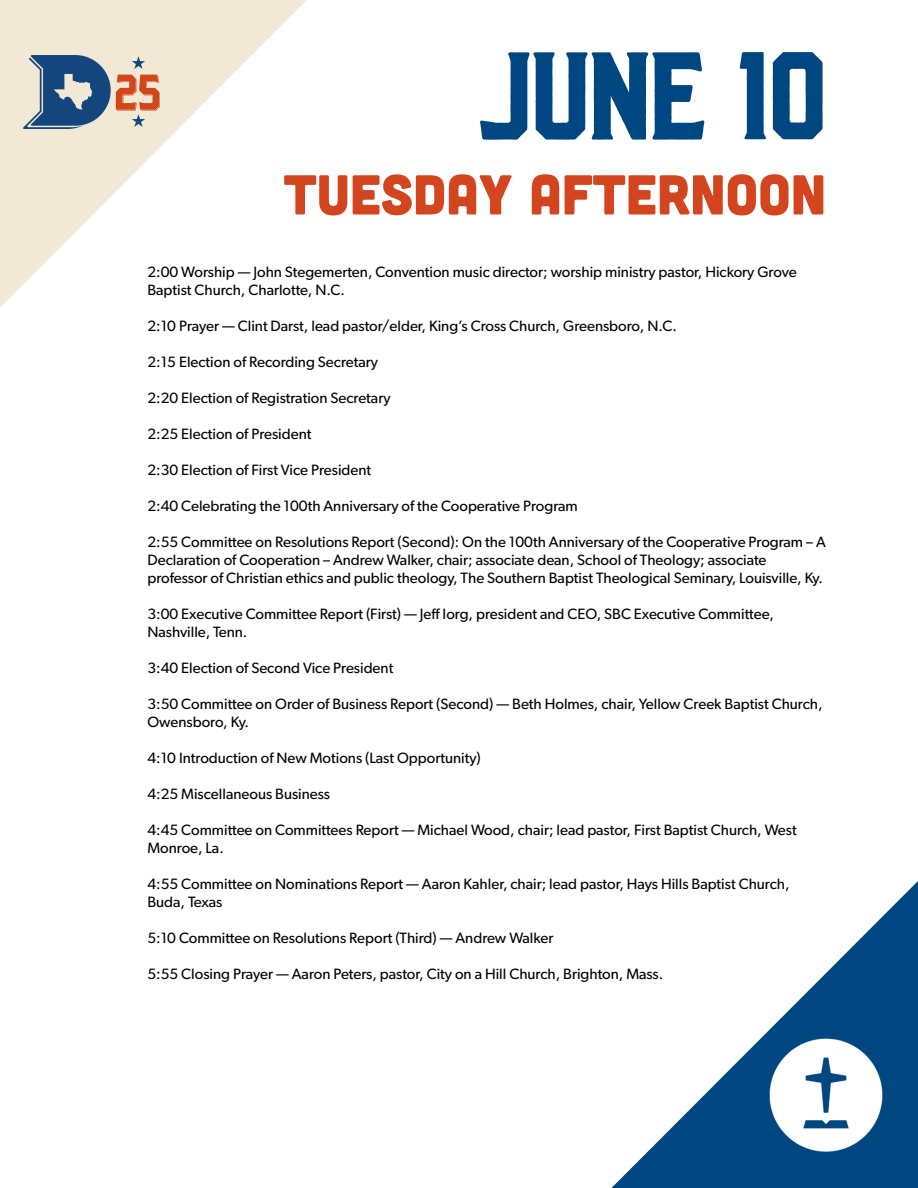
<style>
.page{position:relative;width:918px;height:1188px;background:#fff}
.page>*{position:absolute;margin:0;border:0;box-sizing:border-box;transform-origin:0 0}
.t1{font:124.5px "Dalton Rough";color:#004680}
.t2{font:55.95px "Cubano";color:#d3451e}
.t3{font:15px/18px "Gibson";color:#000}
</style>
<div class="page">
<svg style="left:0;top:0;width:307px;height:307px"></svg>
<svg style="left:611px;top:881px;width:307px;height:307px"></svg>
<img style="left:767px;top:1039px;width:119px;height:115px">
<img style="left:24px;top:55px;width:136px;height:73px">
<h1 class="t1" style="left:481px;top:46px;width:347px">JUNE 10</h1>
<p class="t2" style="left:284px;top:159px;width:544px">TUESDAY AFTERNOON</p>
<h2 class="t3" style="left:147px;top:263px;width:651px">2:00 Worship — John Stegemerten, Convention music director; worship ministry pastor, Hickory Grove<br>Baptist Church, Charlotte, N.C.</h2>
<p class="t3" style="left:147px;top:317px;width:531px">2:10 Prayer — Clint Darst, lead pastor/elder, King’s Cross Church, Greensboro, N.C.</p>
<p class="t3" style="left:147px;top:353px;width:232px">2:15 Election of Recording Secretary</p>
<p class="t3" style="left:147px;top:389px;width:245px">2:20 Election of Registration Secretary</p>
<p class="t3" style="left:147px;top:425px;width:166px">2:25 Election of President</p>
<p class="t3" style="left:147px;top:461px;width:225px">2:30 Election of First Vice President</p>
<p class="t3" style="left:147px;top:497px;width:432px">2:40 Celebrating the 100th Anniversary of the Cooperative Program</p>
<p class="t3" style="left:147px;top:533px;width:680px">2:55 Committee on Resolutions Report (Second): On the 100th Anniversary of the Cooperative Program – A<br>Declaration of Cooperation – Andrew Walker, chair; associate dean, School of Theology; associate professor of Christian ethics and public theology, The Southern Baptist Theological Seminary, Louisville, Ky.</p>
<p class="t3" style="left:147px;top:605px;width:628px">3:00 Executive Committee Report (First) — Jeff Iorg, president and CEO, SBC Executive Committee,<br>Nashville, Tenn.</p>
<p class="t3" style="left:147px;top:659px;width:247px">3:40 Election of Second Vice President</p>
<p class="t3" style="left:147px;top:695px;width:677px">3:50 Committee on Order of Business Report (Second) — Beth Holmes, chair, Yellow Creek Baptist Church,<br>Owensboro, Ky.</p>
<p class="t3" style="left:147px;top:749px;width:335px">4:10 Introduction of New Motions (Last Opportunity)</p>
<p class="t3" style="left:147px;top:785px;width:184px">4:25 Miscellaneous Business</p>
<p class="t3" style="left:147px;top:821px;width:651px">4:45 Committee on Committees Report — Michael Wood, chair; lead pastor, First Baptist Church, West<br>Monroe, La.</p>
<p class="t3" style="left:147px;top:875px;width:644px">4:55 Committee on Nominations Report — Aaron Kahler, chair; lead pastor, Hays Hills Baptist Church,<br>Buda, Texas</p>
<p class="t3" style="left:147px;top:929px;width:407px">5:10 Committee on Resolutions Report (Third) — Andrew Walker</p>
<p class="t3" style="left:147px;top:965px;width:517px">5:55 Closing Prayer — Aaron Peters, pastor, City on a Hill Church, Brighton, Mass.</p>
</div>
